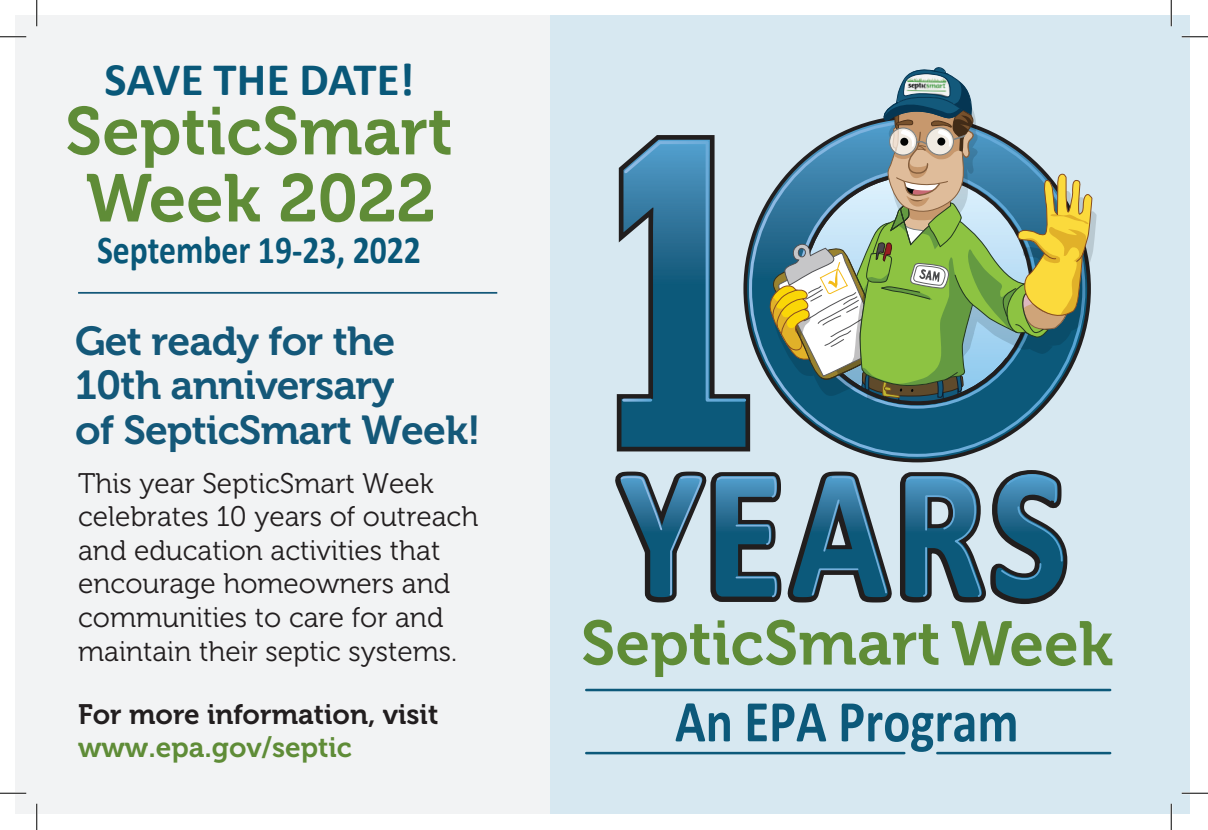
<style>
.page{position:relative;width:1208px;height:830px;background:#fff}
.page>*{position:absolute;margin:0;border:0;box-sizing:border-box;transform-origin:0 0}
.t1{font:67.02px/67px "Museo 700";color:#5f8c37;text-align:center}
.t2{font:700 46.73px "Calibri";color:#095879}
.t3{font:40.25px/44.8px "Museo 700";letter-spacing:-.02em;color:#145879}
.t4{font:700 39.55px "Calibri";color:#095879;scale:.85 1}
.t5{font:28.35px/33.6px "Museo 300";color:#221e1f}
.t6{font:28px/33.6px "Museo 700";color:#221e1f}
.s1{color:#5f8c37}
</style>
<div class="page">
<div style="left:16px;top:16px;width:534px;height:798px;background:#f2f3f4"></div>
<div style="left:550px;top:16px;width:639px;height:798px;background:#d7e8f1"></div>
<hr style="left:78px;top:292px;width:419px;height:2px;background:#145879">
<svg style="left:583px;top:619px;width:355px;height:58px"></svg>
<svg style="left:952px;top:621px;width:160px;height:45px"></svg>
<svg style="left:675px;top:703px;width:55px;height:38px"></svg>
<svg style="left:748px;top:703px;width:78px;height:38px"></svg>
<svg style="left:841px;top:703px;width:133px;height:48px"></svg>
<svg style="left:980px;top:712px;width:35px;height:29px"></svg>
<hr style="left:586px;top:688px;width:524px;height:3px;background:#0c597a">
<hr style="left:937px;top:751px;width:173px;height:3px;background:#0c597a">
<hr style="left:586px;top:751px;width:318px;height:3px;background:#0c597a">
<svg style="left:615px;top:67px;width:477px;height:538px"></svg>
<hr style="left:623px;top:398px;width:28px;height:3px;background:#fff">
<svg style="left:619px;top:473px;width:444px;height:125px"></svg>
<hr style="left:0;top:36px;width:26px;height:2px;background:#fff">
<hr style="left:1181px;top:36px;width:27px;height:2px;background:#fff">
<hr style="left:0;top:792px;width:26px;height:2px;background:#fff">
<hr style="left:1181px;top:792px;width:27px;height:2px;background:#fff">
<hr style="left:36px;top:0;width:2px;height:26px;background:#fff">
<hr style="left:1170px;top:0;width:2px;height:26px;background:#fff">
<svg style="left:0;top:36px;width:26px;height:1px"></svg>
<svg style="left:1181px;top:36px;width:27px;height:1px"></svg>
<svg style="left:0;top:792px;width:26px;height:1px"></svg>
<svg style="left:1181px;top:792px;width:27px;height:1px"></svg>
<svg style="left:36px;top:0;width:1px;height:26px"></svg>
<svg style="left:1170px;top:0;width:1px;height:26px"></svg>
<svg style="left:36px;top:803px;width:1154px;height:27px"></svg>
<p class="t2" style="left:104px;top:49px;width:311px">SAVE THE DATE!</p>
<h1 class="t1" style="left:65px;top:98px;width:389px">SepticSmart<br>Week 2022</h1>
<p class="t4" style="left:97px;top:224px;width:383px">September 19-23, 2022</p>
<p class="t3" style="left:75px;top:319px;width:407px">Get ready for the<br>10th anniversary<br>of SepticSmart Week!</p>
<p class="t5" style="left:78px;top:466px;width:402px">This year SepticSmart Week celebrates 10 years of outreach and education activities that encourage homeowners and communities to care for and maintain their septic systems.</p>
<p class="t6" style="left:78px;top:697px;width:362px">For more information, visit <span class="s1">www.epa.gov/septic</span></p>
</div>
